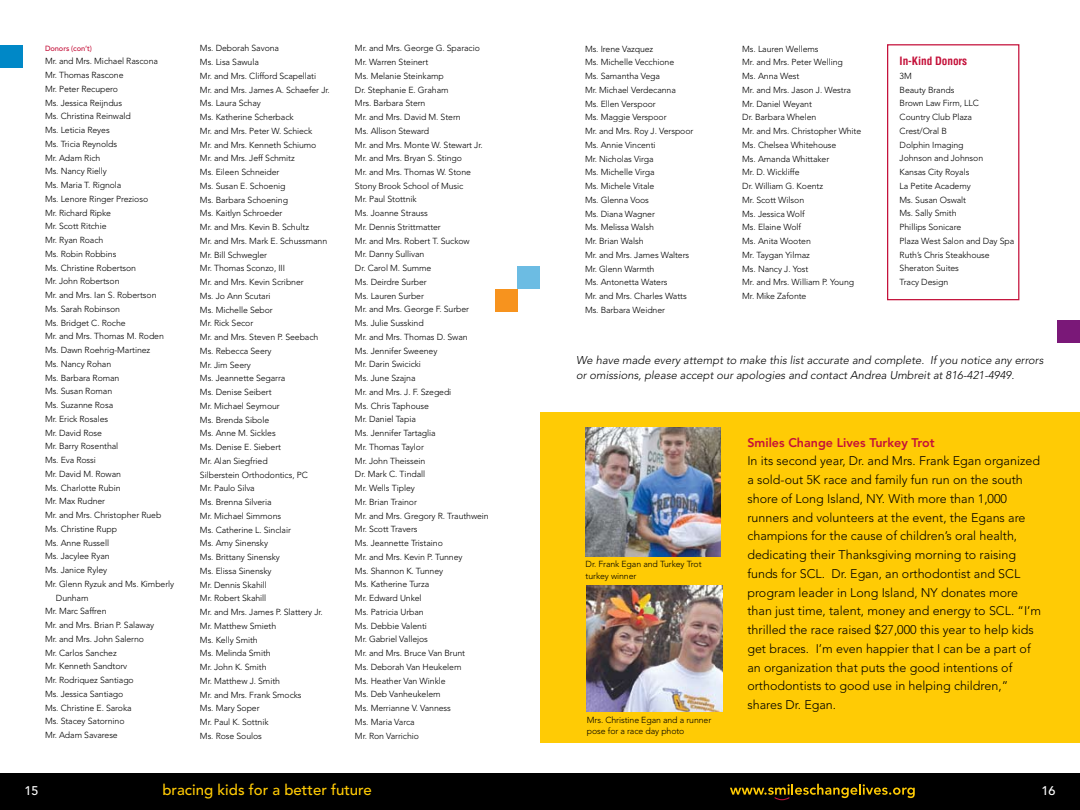
<style>
.page{position:relative;width:1080px;height:810px;background:#fff}
.page>*{position:absolute;margin:0;border:0;box-sizing:border-box;transform-origin:0 0}
.t1{font:500 15px "Avenir";color:#ffcb05}
.t2{font:300 12.5px/18.8px "Avenir";color:#000}
.t3{font:800 12.5px "Avenir";color:#c41039}
.t4{font:500 12.5px "Avenir";color:#fff}
.t5{font:italic 300 11.25px/15px "Avenir";color:#000}
.t6{font:700 condensed 11.25px "Helvetica";letter-spacing:-.005em;color:#c41039}
.t7{font:300 8.75px/13.8px "Avenir";letter-spacing:-.01em;color:#000}
.t8{font:500 7.5px "Avenir";letter-spacing:-.01em;color:#c41039}
</style>
<div class="page">
<div style="left:0;top:773px;width:1080px;height:37px;background:#000"></div>
<div style="left:540px;top:412px;width:540px;height:330px;background:#ffcb05"></div>
<div style="left:0;top:45px;width:23px;height:23px;background:#0088c7"></div>
<div style="left:1057px;top:320px;width:23px;height:23px;background:#7a1878"></div>
<div style="left:517px;top:267px;width:23px;height:22px;background:#6cbce3"></div>
<div style="left:495px;top:289px;width:22px;height:23px;background:#f7931e"></div>
<img style="left:585px;top:428px;width:136px;height:129px">
<img style="left:587px;top:586px;width:135px;height:126px">
<div style="left:887px;top:44px;width:132px;height:256px;border:1px solid #c41039"></div>
<p class="t8" style="left:45px;top:44px;width:48px">Donors (con’t)</p>
<p class="t7" style="left:45px;top:55px;width:115px">Mr. and Mrs. Michael Rascona</p>
<p class="t7" style="left:45px;top:68px;width:80px">Mr. Thomas Rascone</p>
<p class="t7" style="left:45px;top:82px;width:75px">Mr. Peter Recupero</p>
<p class="t7" style="left:45px;top:96px;width:79px">Ms. Jessica Reijndus</p>
<p class="t7" style="left:45px;top:110px;width:87px">Ms. Christina Reinwald</p>
<p class="t7" style="left:45px;top:123px;width:66px">Ms. Leticia Reyes</p>
<p class="t7" style="left:45px;top:137px;width:74px">Ms. Tricia Reynolds</p>
<p class="t7" style="left:45px;top:151px;width:57px">Mr. Adam Rich</p>
<p class="t7" style="left:45px;top:165px;width:63px">Ms. Nancy Rielly</p>
<p class="t7" style="left:45px;top:178px;width:78px">Ms. Maria T. Rignola</p>
<p class="t7" style="left:45px;top:192px;width:105px">Ms. Lenore Ringer Prezioso</p>
<p class="t7" style="left:45px;top:206px;width:68px">Mr. Richard Ripke</p>
<p class="t7" style="left:45px;top:220px;width:63px">Mr. Scott Ritchie</p>
<p class="t7" style="left:45px;top:233px;width:60px">Mr. Ryan Roach</p>
<p class="t7" style="left:45px;top:247px;width:73px">Ms. Robin Robbins</p>
<p class="t7" style="left:45px;top:261px;width:93px">Ms. Christine Robertson</p>
<p class="t7" style="left:45px;top:275px;width:76px">Mr. John Robertson</p>
<p class="t7" style="left:45px;top:288px;width:113px">Mr. and Mrs. Ian S. Robertson</p>
<p class="t7" style="left:45px;top:302px;width:77px">Ms. Sarah Robinson</p>
<p class="t7" style="left:45px;top:316px;width:82px">Ms. Bridget C. Roche</p>
<p class="t7" style="left:45px;top:330px;width:120px">Mr. and Mrs. Thomas M. Roden</p>
<p class="t7" style="left:45px;top:343px;width:107px">Ms. Dawn Roehrig-Martinez</p>
<p class="t7" style="left:45px;top:357px;width:68px">Ms. Nancy Rohan</p>
<p class="t7" style="left:45px;top:371px;width:76px">Ms. Barbara Roman</p>
<p class="t7" style="left:45px;top:385px;width:69px">Ms. Susan Roman</p>
<p class="t7" style="left:45px;top:398px;width:70px">Ms. Suzanne Rosa</p>
<p class="t7" style="left:45px;top:412px;width:65px">Mr. Erick Rosales</p>
<p class="t7" style="left:45px;top:426px;width:59px">Mr. David Rose</p>
<p class="t7" style="left:45px;top:439px;width:75px">Mr. Barry Rosenthal</p>
<p class="t7" style="left:45px;top:453px;width:53px">Ms. Eva Rossi</p>
<p class="t7" style="left:45px;top:467px;width:78px">Mr. David M. Rowan</p>
<p class="t7" style="left:45px;top:481px;width:77px">Ms. Charlotte Rubin</p>
<p class="t7" style="left:45px;top:494px;width:62px">Mr. Max Rudner</p>
<p class="t7" style="left:45px;top:508px;width:118px">Mr. and Mrs. Christopher Rueb</p>
<p class="t7" style="left:45px;top:522px;width:74px">Ms. Christine Rupp</p>
<p class="t7" style="left:45px;top:536px;width:66px">Ms. Anne Russell</p>
<p class="t7" style="left:45px;top:549px;width:66px">Ms. Jacylee Ryan</p>
<p class="t7" style="left:45px;top:563px;width:64px">Ms. Janice Ryley</p>
<p class="t7" style="left:45px;top:577px;width:131px">Mr. Glenn Ryzuk and Ms. Kimberly</p>
<p class="t7" style="left:56px;top:591px;width:34px">Dunham</p>
<p class="t7" style="left:45px;top:604px;width:63px">Mr. Marc Saffren</p>
<p class="t7" style="left:45px;top:618px;width:111px">Mr. and Mrs. Brian P. Salaway</p>
<p class="t7" style="left:45px;top:632px;width:101px">Mr. and Mrs. John Salerno</p>
<p class="t7" style="left:45px;top:646px;width:73px">Mr. Carlos Sanchez</p>
<p class="t7" style="left:45px;top:659px;width:84px">Mr. Kenneth Sandtorv</p>
<p class="t7" style="left:45px;top:673px;width:90px">Mr. Rodriquez Santiago</p>
<p class="t7" style="left:45px;top:687px;width:80px">Ms. Jessica Santiago</p>
<p class="t7" style="left:45px;top:701px;width:88px">Ms. Christine E. Saroka</p>
<p class="t7" style="left:45px;top:714px;width:81px">Ms. Stacey Satornino</p>
<p class="t7" style="left:45px;top:728px;width:74px">Mr. Adam Savarese</p>
<p class="t7" style="left:200px;top:42px;width:131px">Ms. Deborah Savona<br>Ms. Lisa Sawula<br>Mr. and Mrs. Clifford Scapellati<br>Mr. and Mrs. James A. Schaefer Jr.<br>Ms. Laura Schay<br>Ms. Katherine Scherback<br>Mr. and Mrs. Peter W. Schieck<br>Mr. and Mrs. Kenneth Schiumo<br>Mr. and Mrs. Jeff Schmitz<br>Ms. Eileen Schneider<br>Ms. Susan E. Schoenig<br>Ms. Barbara Schoening<br>Ms. Kaitlyn Schroeder<br>Mr. and Mrs. Kevin B. Schultz<br>Mr. and Mrs. Mark E. Schussmann<br>Mr. Bill Schwegler<br>Mr. Thomas Sconzo, III<br>Mr. and Mrs. Kevin Scribner<br>Ms. Jo Ann Scutari<br>Ms. Michelle Sebor<br>Mr. Rick Secor<br>Mr. and Mrs. Steven P. Seebach<br>Ms. Rebecca Seery<br>Mr. Jim Seery<br>Ms. Jeannette Segarra<br>Ms. Denise Seibert<br>Mr. Michael Seymour<br>Ms. Brenda Sibole<br>Ms. Anne M. Sickles<br>Ms. Denise E. Siebert<br>Mr. Alan Siegfried<br>Silberstein Orthodontics, PC<br>Mr. Paulo Silva<br>Ms. Brenna Silveria<br>Mr. Michael Simmons<br>Ms. Catherine L. Sinclair<br>Ms. Amy Sinensky<br>Ms. Brittany Sinensky<br>Ms. Elissa Sinensky<br>Mr. Dennis Skahill<br>Mr. Robert Skahill<br>Mr. and Mrs. James P. Slattery Jr.<br>Mr. Matthew Smieth<br>Ms. Kelly Smith<br>Ms. Melinda Smith<br>Mr. John K. Smith<br>Mr. Matthew J. Smith<br>Mr. and Mrs. Frank Smocks<br>Ms. Mary Soper<br>Mr. Paul K. Sottnik<br>Ms. Rose Soulos</p>
<p class="t7" style="left:355px;top:41px;width:135px">Mr. and Mrs. George G. Sparacio<br>Mr. Warren Steinert<br>Ms. Melanie Steinkamp<br>Dr. Stephanie E. Graham<br>Mrs. Barbara Stern<br>Mr. and Mrs. David M. Stern<br>Ms. Allison Steward<br>Mr. and Mrs. Monte W. Stewart Jr.<br>Mr. and Mrs. Bryan S. Stingo<br>Mr. and Mrs. Thomas W. Stone<br>Stony Brook School of Music<br>Mr. Paul Stottnik<br>Ms. Joanne Strauss<br>Mr. Dennis Strittmatter<br>Mr. and Mrs. Robert T. Suckow<br>Mr. Danny Sullivan<br>Dr. Carol M. Summe<br>Ms. Deirdre Surber<br>Ms. Lauren Surber<br>Mr. and Mrs. George F. Surber<br>Ms. Julie Susskind<br>Mr. and Mrs. Thomas D. Swan<br>Ms. Jennifer Sweeney<br>Mr. Darin Swicicki<br>Ms. June Szajna<br>Mr. and Mrs. J. F. Szegedi<br>Ms. Chris Taphouse<br>Mr. Daniel Tapia<br>Ms. Jennifer Tartaglia<br>Mr. Thomas Taylor<br>Mr. John Theissein<br>Dr. Mark C. Tindall<br>Mr. Wells Tipley<br>Mr. Brian Trainor<br>Mr. and Mrs. Gregory R. Trauthwein<br>Mr. Scott Travers<br>Ms. Jeannette Tristaino<br>Mr. and Mrs. Kevin P. Tunney<br>Ms. Shannon K. Tunney<br>Ms. Katherine Turza<br>Mr. Edward Unkel<br>Ms. Patricia Urban<br>Ms. Debbie Valenti<br>Mr. Gabriel Vallejos<br>Mr. and Mrs. Bruce Van Brunt<br>Ms. Deborah Van Heukelem<br>Ms. Heather Van Winkle<br>Ms. Deb Vanheukelem<br>Ms. Merrianne V. Vanness<br>Ms. Maria Varca<br>Mr. Ron Varrichio</p>
<p class="t7" style="left:585px;top:42px;width:110px">Ms. Irene Vazquez<br>Ms. Michelle Vecchione<br>Ms. Samantha Vega<br>Mr. Michael Verdecanna<br>Ms. Ellen Verspoor<br>Ms. Maggie Verspoor<br>Mr. and Mrs. Roy J. Verspoor<br>Ms. Annie Vincenti<br>Mr. Nicholas Virga<br>Ms. Michelle Virga<br>Ms. Michele Vitale<br>Ms. Glenna Voos<br>Ms. Diana Wagner<br>Ms. Melissa Walsh<br>Mr. Brian Walsh<br>Mr. and Mrs. James Walters<br>Mr. Glenn Warmth<br>Ms. Antonetta Waters<br>Mr. and Mrs. Charles Watts<br>Ms. Barbara Weidner</p>
<p class="t7" style="left:742px;top:42px;width:121px">Ms. Lauren Wellems<br>Mr. and Mrs. Peter Welling<br>Ms. Anna West<br>Mr. and Mrs. Jason J. Westra<br>Mr. Daniel Weyant<br>Dr. Barbara Whelen<br>Mr. and Mrs. Christopher White<br>Ms. Chelsea Whitehouse<br>Ms. Amanda Whittaker<br>Mr. D. Wickliffe<br>Dr. William G. Koentz<br>Mr. Scott Wilson<br>Ms. Jessica Wolf<br>Ms. Elaine Wolf<br>Ms. Anita Wooten<br>Mr. Taygan Yilmaz<br>Ms. Nancy J. Yost<br>Mr. and Mrs. William P. Young<br>Mr. Mike Zafonte</p>
<p class="t6" style="left:900px;top:54px;width:69px">In-Kind Donors</p>
<p class="t7" style="left:900px;top:69px;width:116px">3M<br>Beauty Brands<br>Brown Law Firm, LLC<br>Country Club Plaza<br>Crest/Oral B<br>Dolphin Imaging<br>Johnson and Johnson<br>Kansas City Royals<br>La Petite Academy<br>Ms. Susan Oswalt<br>Ms. Sally Smith<br>Phillips Sonicare<br>Plaza West Salon and Day Spa<br>Ruth’s Chris Steakhouse<br>Sheraton Suites<br>Tracy Design</p>
<p class="t5" style="left:576px;top:352px;width:469px">We have made every attempt to make this list accurate and complete. If you notice any errors or omissions, please accept our apologies and contact Andrea Umbreit at 816-421-4949.</p>
<p class="t7" style="left:586px;top:559px;width:117px;line-height:11.2px">Dr. Frank Egan and Turkey Trot turkey winner</p>
<p class="t7" style="left:587px;top:714px;width:126px;line-height:11.2px">Mrs. Christine Egan and a runner pose for a race day photo</p>
<h2 class="t3" style="left:747px;top:435px;width:189px">Smiles Change Lives Turkey Trot</h2>
<p class="t2" style="left:747px;top:452px;width:295px">In its second year, Dr. and Mrs. Frank Egan organized a sold-out 5K race and family fun run on the south shore of Long Island, NY. With more than 1,000 runners and volunteers at the event, the Egans are champions for the cause of children’s oral health, dedicating their Thanksgiving morning to raising funds for SCL. Dr. Egan, an orthodontist and SCL program leader in Long Island, NY donates more than just time, talent, money and energy to SCL. “I’m thrilled the race raised $27,000 this year to help kids get braces. I’m even happier that I can be a part of an organization that puts the good intentions of orthodontists to good use in helping children,” shares Dr. Egan.</p>
<h1 class="t1" style="left:162px;top:781px;width:211px">bracing kids for a better future</h1>
<h2 class="t4" style="left:25px;top:783px;width:15px">15</h2>
<h2 class="t4" style="left:1041px;top:783px;width:15px">16</h2>
</div>
